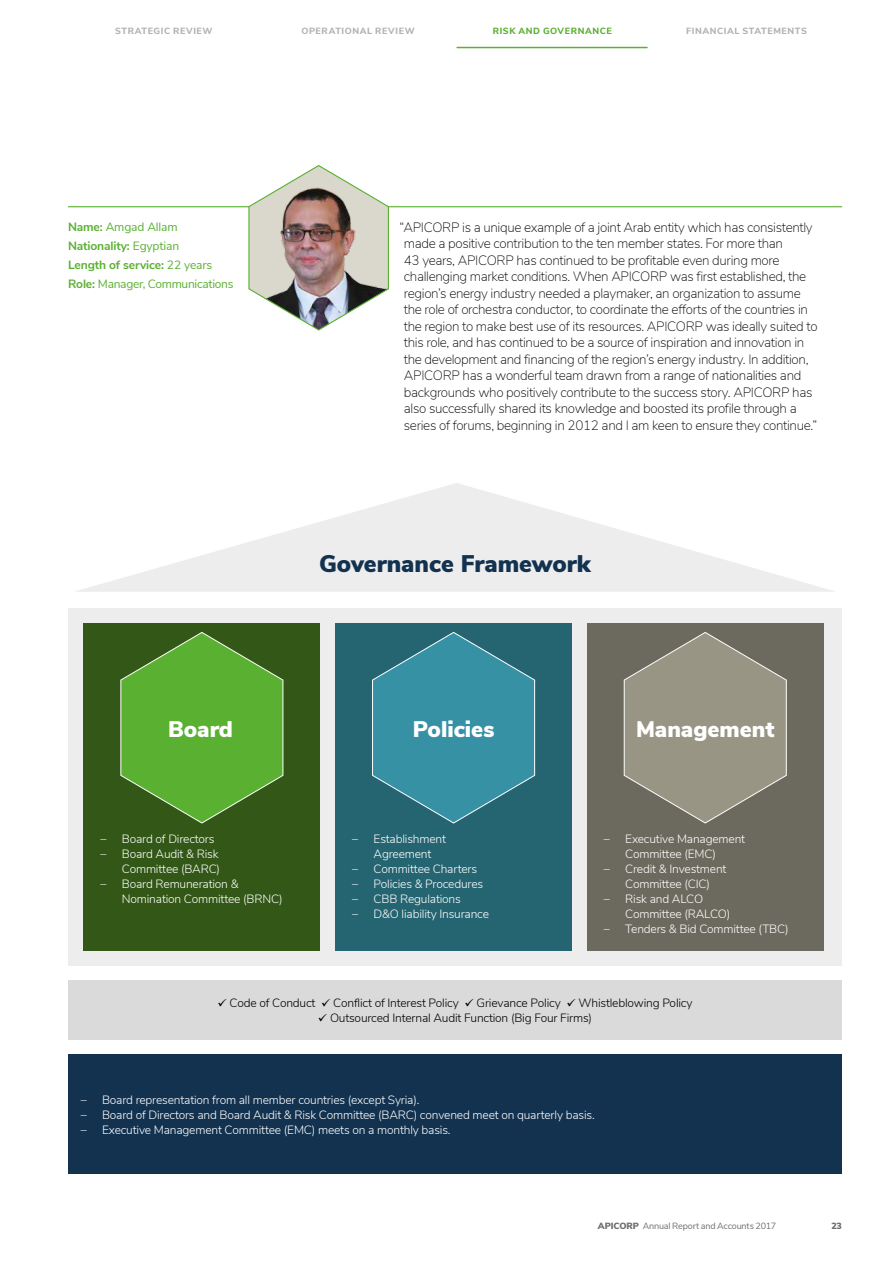
<style>
.page{position:relative;width:893px;height:1263px;background:#fff}
.page>*{position:absolute;margin:0;border:0;box-sizing:border-box;transform-origin:0 0}
.t1{font:900 24px "Nunito Sans";color:#123250}
.t2{font:900 22.5px "Nunito Sans";color:#fff}
.t3{font:200 13.5px/16.5px "Nunito Sans";letter-spacing:-.025em;color:#000}
.t4{font:300 12px/15px "Nunito Sans";letter-spacing:-.015em;color:#fff}
.t5{font:300 12px "Nunito Sans";letter-spacing:-.015em;color:#000}
.t6{font:12px/19.2px "Nunito Sans";letter-spacing:-.025em;color:#5ab031}
.t7{font:800 9px "Nunito Sans";letter-spacing:.065em;color:#b3b2b2}
.t8{font:9px "Nunito Sans";letter-spacing:-.02em;color:#706f6f}
.t9{font:800 9px "Nunito Sans";letter-spacing:.06em;color:#5ab031}
.t10{font:900 9px "Nunito Sans";color:#706f6f}
.s1{font-weight:700}
.s2{font-weight:900}
</style>
<div class="page">
<hr style="left:457px;top:47px;width:190px;height:1px;background:#5ab031">
<hr style="left:68px;top:206px;width:774px;height:1px;background:#5ab031">
<img style="left:247px;top:165px;width:143px;height:166px">
<svg style="left:76px;top:483px;width:758px;height:109px"></svg>
<div style="left:68px;top:608px;width:773px;height:357px;background:#ededed"></div>
<div style="left:84px;top:623px;width:236px;height:327px;background:#325716"></div>
<div style="left:335px;top:623px;width:237px;height:327px;background:#256471"></div>
<div style="left:587px;top:623px;width:236px;height:327px;background:#6c6a5e"></div>
<svg style="left:120px;top:632px;width:164px;height:192px"></svg>
<svg style="left:372px;top:632px;width:163px;height:192px"></svg>
<svg style="left:623px;top:632px;width:164px;height:192px"></svg>
<div style="left:68px;top:1054px;width:774px;height:120px;background:#123250"></div>
<div style="left:68px;top:980px;width:774px;height:60px;background:#dadada"></div>
<p class="t7" style="left:115px;top:24px;width:99px">STRATEGIC REVIEW</p>
<p class="t7" style="left:301px;top:24px;width:115px">OPERATIONAL REVIEW</p>
<p class="t7" style="left:686px;top:24px;width:122px">FINANCIAL STATEMENTS</p>
<p class="t9" style="left:493px;top:24px;width:120px">RISK AND GOVERNANCE</p>
<p class="t6" style="left:68px;top:216px;width:167px"><span class="s1">Name:</span> Amgad Allam<br><span class="s1">Nationality:</span> Egyptian<br><span class="s1">Length of service:</span> 22 years<br><span class="s1">Role:</span> Manager, Communications</p>
<p class="t3" style="left:404px;top:218px;width:415px;text-indent:-4px">“APICORP is a unique example of a joint Arab entity which has consistently made a positive contribution to the ten member states. For more than<br>43 years, APICORP has continued to be profitable even during more challenging market conditions. When APICORP was first established, the region’s energy industry needed a playmaker, an organization to assume the role of orchestra conductor, to coordinate the efforts of the countries in the region to make best use of its resources. APICORP was ideally suited to this role, and has continued to be a source of inspiration and innovation in the development and financing of the region’s energy industry. In addition, APICORP has a wonderful team drawn from a range of nationalities and backgrounds who positively contribute to the success story. APICORP has also successfully shared its knowledge and boosted its profile through a series of forums, beginning in 2012 and I am keen to ensure they continue.”</p>
<h1 class="t1" style="left:319px;top:546px;width:273px">Governance Framework</h1>
<h2 class="t2" style="left:168px;top:713px;width:66px">Board</h2>
<h2 class="t2" style="left:413px;top:713px;width:83px">Policies</h2>
<h2 class="t2" style="left:636px;top:713px;width:140px">Management</h2>
<p class="t4" style="left:101px;top:831px;width:115px">– Board of Directors</p>
<p class="t4" style="left:101px;top:846px;width:121px;text-align:right">– Board Audit &amp; Risk<br>Committee (BARC)</p>
<p class="t4" style="left:122px;top:876px;width:162px;text-indent:-21px">– Board Remuneration &amp;<br>Nomination Committee (BRNC)</p>
<p class="t4" style="left:352px;top:831px;width:95px;text-align:center">– Establishment<br>Agreement</p>
<p class="t4" style="left:352px;top:861px;width:126px">– Committee Charters</p>
<p class="t4" style="left:352px;top:876px;width:132px">– Policies &amp; Procedures</p>
<p class="t4" style="left:352px;top:891px;width:110px">– CBB Regulations</p>
<p class="t4" style="left:352px;top:906px;width:138px">– D&amp;O liability Insurance</p>
<p class="t4" style="left:625px;top:831px;width:121px;text-indent:-21px">– Executive Management<br>Committee (EMC)</p>
<p class="t4" style="left:604px;top:861px;width:124px;text-align:center">– Credit &amp; Investment<br>Committee (CIC)</p>
<p class="t4" style="left:625px;top:891px;width:106px;text-indent:-21px">– Risk and ALCO<br>Committee (RALCO)</p>
<p class="t4" style="left:604px;top:921px;width:186px">– Tenders &amp; Bid Committee (TBC)</p>
<p class="t5" style="left:217px;top:994px;width:477px">✓ Code of Conduct ✓ Conflict of Interest Policy ✓ Grievance Policy ✓ Whistleblowing Policy</p>
<p class="t5" style="left:318px;top:1009px;width:276px">✓ Outsourced Internal Audit Function (Big Four Firms)</p>
<p class="t4" style="left:81px;top:1091px;width:340px">– Board representation from all member countries (except Syria).</p>
<p class="t4" style="left:81px;top:1106px;width:515px">– Board of Directors and Board Audit &amp; Risk Committee (BARC) convened meet on quarterly basis.</p>
<p class="t4" style="left:81px;top:1121px;width:371px">– Executive Management Committee (EMC) meets on a monthly basis.</p>
<p class="t8" style="left:598px;top:1219px;width:180px"><span class="s2">APICORP</span> Annual Report and Accounts 2017</p>
<p class="t10" style="left:831px;top:1219px;width:12px">23</p>
</div>
